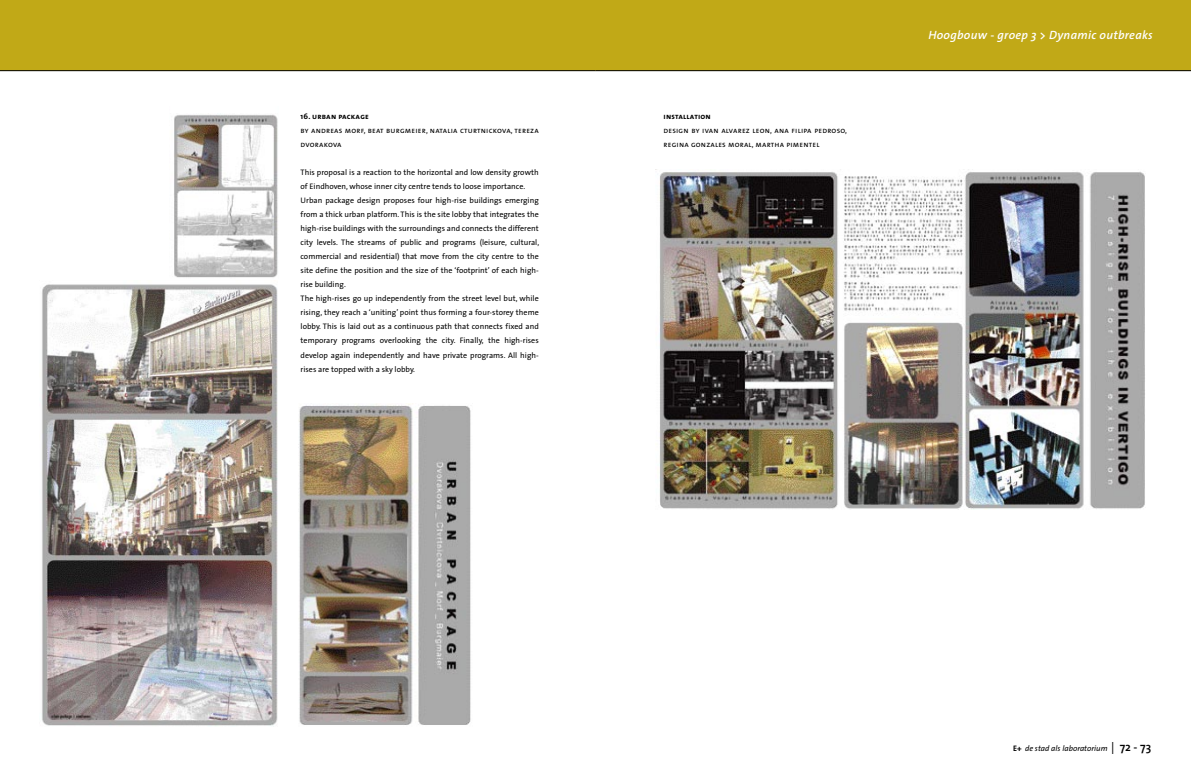
<style>
.page{position:relative;width:1191px;height:783px;background:#fff}
.page>*{position:absolute;margin:0;border:0;box-sizing:border-box;transform-origin:0 0}
.t1{font:italic 600 12px "The Sans";letter-spacing:.025em;color:#fff}
.t2{font:8px/14px "The Sans";letter-spacing:.005em;color:#000;text-align:justify}
.heading_5{font:8px/14px "The Sans Caps";letter-spacing:.025em;color:#000}
.t3{font:italic 8px "The Sans";color:#000}
.heading_5-2{font:8px "The Sans Bold Caps";letter-spacing:.025em;color:#000}
.s1{font-family:"The Sans";font-weight:700}
.s2{font-family:"The Sans Bold Caps";font-style:normal}
.s3{font-style:normal;font-size:12px}
.s4{font-weight:600;font-style:normal;font-size:12px}
</style>
<div class="page">
<img style="left:655px;top:169px;width:490px;height:340px">
<div style="left:595px;top:0;width:596px;height:71px;background:#c1a917"></div>
<div style="left:0;top:0;width:595px;height:71px;background:#c1a917"></div>
<hr style="left:0;top:70px;width:595px;height:1px;background:#000">
<hr style="left:595px;top:70px;width:596px;height:1px;background:#000">
<img style="left:299px;top:404px;width:172px;height:321px">
<img style="left:41px;top:284px;width:237px;height:442px">
<img style="left:174px;top:113px;width:104px;height:165px">
<p class="heading_5-2" style="left:300px;top:110px;width:70px"><span class="s1">16</span>. urban package</p>
<p class="heading_5" style="left:300px;top:123px;width:240px">by andreas morf, beat burgmeier, natalia cturtnickova, tereza dvorakova</p>
<p class="t2" style="left:300px;top:165px;width:240px">This proposal is a reaction to the horizontal and low density growth of Eindhoven, whose inner city centre tends to loose importance.</p>
<p class="t2" style="left:300px;top:193px;width:240px">Urban package design proposes four high-rise buildings emerging from a thick urban platform. This is the site lobby that integrates the high-rise buildings with the surroundings and connects the different city levels. The streams of public and programs (leisure, cultural, commercial and residential) that move from the city centre to the site define the position and the size of the ‘footprint’ of each high&shy;rise building.</p>
<p class="t2" style="left:300px;top:291px;width:240px">The high-rises go up independently from the street level but, while rising, they reach a ‘uniting’ point thus forming a four-storey theme lobby. This is laid out as a continuous path that connects fixed and temporary programs overlooking the city. Finally, the high-rises develop again independently and have private programs. All high&shy;rises are topped with a sky lobby.</p>
<p class="heading_5-2" style="left:663px;top:110px;width:49px">installation</p>
<p class="heading_5" style="left:663px;top:123px;width:185px">design by ivan alvarez leon, ana filipa pedroso, regina gonzales moral, martha pimentel</p>
<p class="t1" style="left:928px;top:25px;width:226px">Hoogbouw - groep 3 &gt; Dynamic outbreaks</p>
<p class="t3" style="left:1013px;top:741px;width:140px"><span class="s2">E+</span> de stad als laboratorium <span class="s3">|</span> <span class="s4">72 - 73</span></p>
</div>
